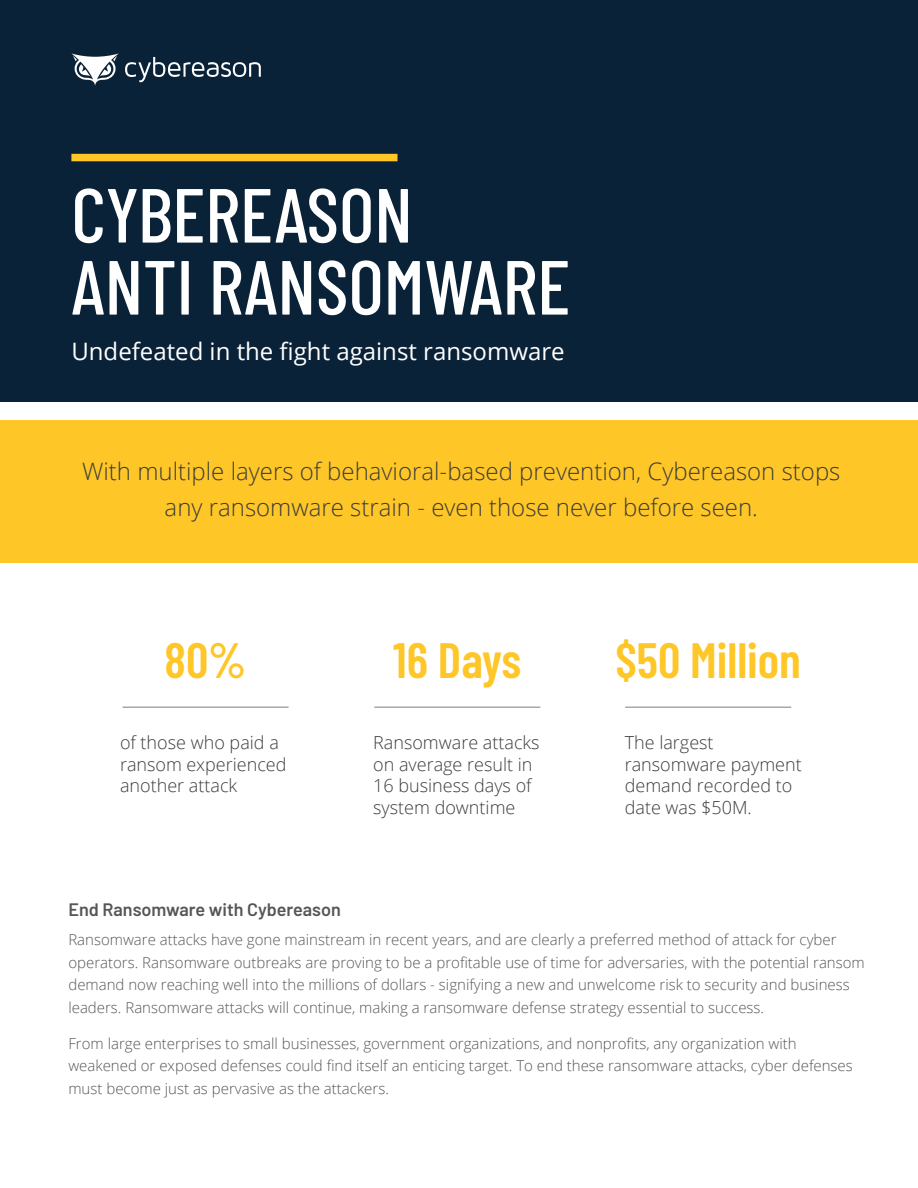
<style>
.page{position:relative;width:918px;height:1188px;background:#fff}
.page>*{position:absolute;margin:0;border:0;box-sizing:border-box;transform-origin:0 0}
.Headline{font:500 76.5px "Barlow Condensed";color:#fff}
.t1{font:600 49.5px "Barlow Condensed";color:#fec627}
.t2{font:300 24px/36px "Open Sans";color:#3c3d3b;text-align:center}
.Subheader{font:24px "Open Sans";color:#fff}
.t3{font:300 18px/21.6px "Open Sans";color:#3c3d3b}
.t4{font:600 18px "Barlow";color:#565755}
.Body_text{font:300 15px/22.5px "Open Sans";color:#565755}
</style>
<div class="page">
<div style="left:0;top:0;width:918px;height:402px;background:#0a2238"></div>
<div style="left:71px;top:154px;width:326px;height:7px;background:#fec627"></div>
<svg style="left:125px;top:57px;width:136px;height:25px"></svg>
<svg style="left:72px;top:54px;width:46px;height:32px"></svg>
<div style="left:0;top:420px;width:918px;height:143px;background:#fec627"></div>
<hr style="left:123px;top:707px;width:166px;height:1px;background:#7d7e7c">
<hr style="left:374px;top:707px;width:166px;height:1px;background:#7d7e7c">
<hr style="left:625px;top:707px;width:166px;height:1px;background:#7d7e7c">
<p class="Headline" style="left:71px;top:161px;width:343px">CYBEREASON</p>
<p class="Headline" style="left:71px;top:233px;width:500px">ANTI RANSOMWARE</p>
<p class="Subheader" style="left:71px;top:335px;width:495px">Undefeated in the fight against ransomware</p>
<p class="t2" style="left:82px;top:453px;width:760px">With multiple layers of behavioral-based prevention, Cybereason stops any ransomware strain - even those never before seen.</p>
<p class="t1" style="left:165px;top:625px;width:83px">80%</p>
<p class="t3" style="left:120px;top:731px;width:168px">of those who paid a ransom experienced another attack</p>
<p class="t1" style="left:393px;top:625px;width:130px">16 Days</p>
<p class="t3" style="left:373px;top:731px;width:168px">Ransomware attacks on average result in<br>16 business days of system downtime</p>
<p class="t1" style="left:615px;top:625px;width:187px">$50 Million</p>
<p class="t3" style="left:625px;top:731px;width:179px">The largest ransomware payment demand recorded to date was $50M.</p>
<h1 class="t4" style="left:68px;top:896px;width:274px">End Ransomware with Cybereason</h1>
<p class="Body_text" style="left:68px;top:928px;width:798px">Ransomware attacks have gone mainstream in recent years, and are clearly a preferred method of attack for cyber operators. Ransomware outbreaks are proving to be a profitable use of time for adversaries, with the potential ransom demand now reaching well into the millions of dollars - signifying a new and unwelcome risk to security and business leaders. Ransomware attacks will continue, making a ransomware defense strategy essential to success.</p>
<p class="Body_text" style="left:68px;top:1031px;width:786px">From large enterprises to small businesses, government organizations, and nonprofits, any organization with weakened or exposed defenses could find itself an enticing target. To end these ransomware attacks, cyber defenses must become just as pervasive as the attackers.</p>
</div>
